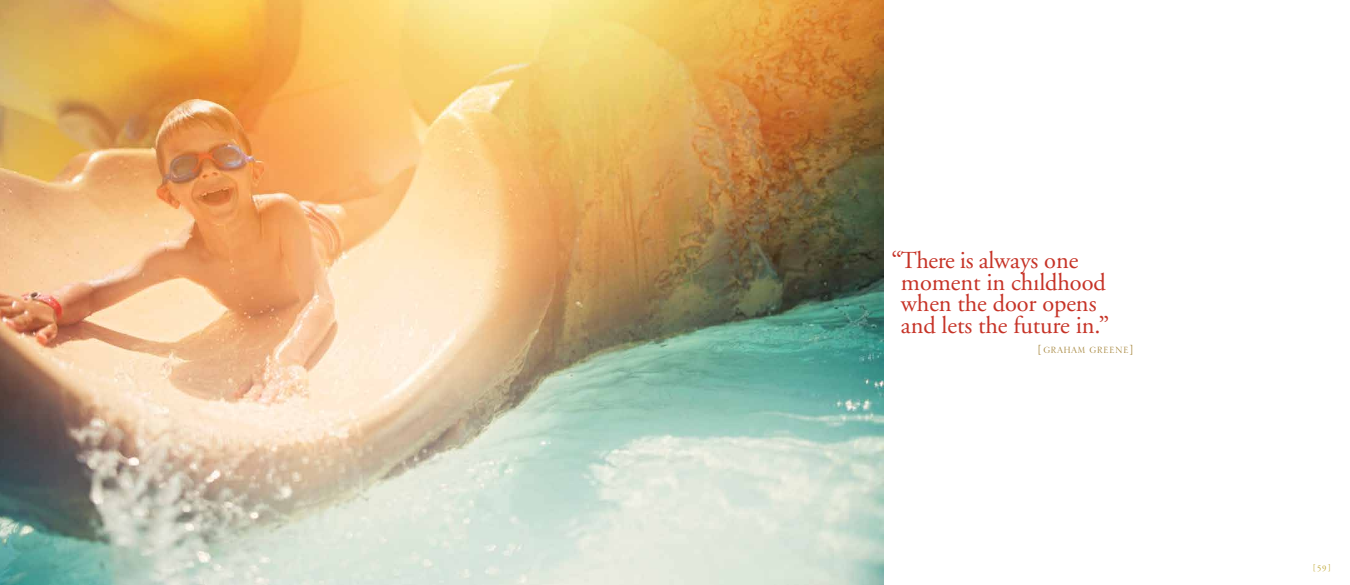
<style>
.page{position:relative;width:1350px;height:585px;background:#fff}
.page>*{position:absolute;margin:0;border:0;box-sizing:border-box;transform-origin:0 0}
.t1{font:24.38px/21.9px "Adobe Garamond";letter-spacing:-.005em;color:#c63327}
.t2{font:11.88px "Serlio LH";letter-spacing:.02em;color:#a07e2f}
.t3{font:8.62px "Adobe Garamond";color:#bfa732}
.s1{font-size:27.5px}
.s2{font-family:"Adobe Garamond"}
</style>
<div class="page">
<img style="left:0;top:0;width:883px;height:585px">
<p class="t1" style="left:901px;top:250px;width:210px;text-indent:-10px"><span class="s1">“</span>There is always one moment in chıldhood when the door opens and lets the future in.<span class="s1">”</span></p>
<p class="t2" style="left:1038px;top:344px;width:98px"><span class="s2">[</span> GRAHAM GREENE<span class="s2">]</span></p>
<p class="t3" style="left:1313px;top:563px;width:20px">[59]</p>
</div>
